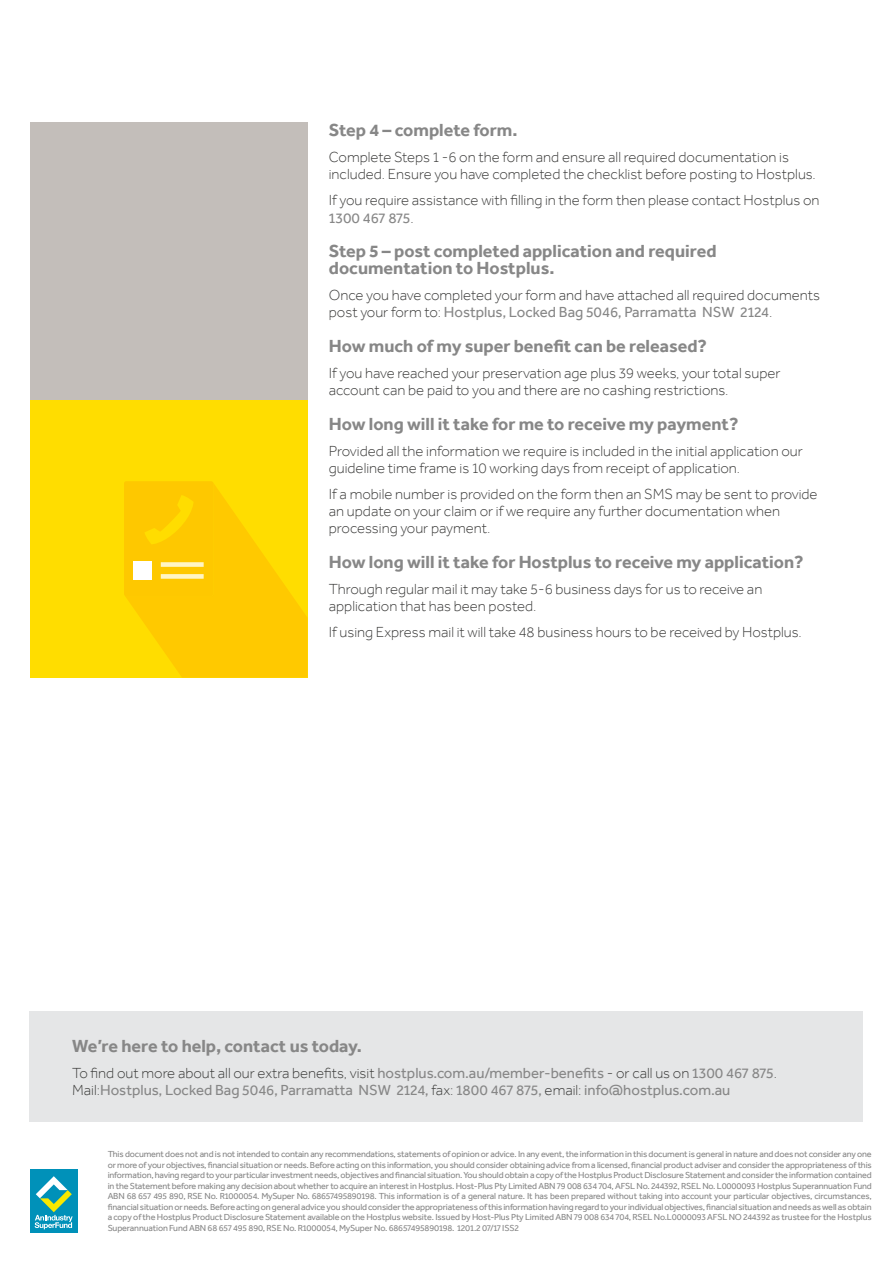
<style>
.page{position:relative;width:893px;height:1263px;background:#fff}
.page>*{position:absolute;margin:0;border:0;box-sizing:border-box;transform-origin:0 0}
.t1{font:700 18px/17.2px "Effra";color:#878787}
.t2{font:300 15px/17.2px "Effra";color:#3c3c3b}
.t3{font:15px/17.2px "Effra";color:#878787}
.t4{font:9px/10.5px "Effra";letter-spacing:-.015em;color:#878787;text-align:justify}
.s1{font-weight:400;color:#878787}
.s2{font-weight:300;color:#3c3c3b}
</style>
<div class="page">
<div style="left:30px;top:1011px;width:833px;height:110px;background:#e5e6e7"></div>
<div style="left:30px;top:122px;width:278px;height:278px;background:#c3beba"></div>
<div style="left:30px;top:1170px;width:48px;height:63px;background:#0091b9"></div>
<svg style="left:35px;top:1176px;width:38px;height:53px"></svg>
<div style="left:30px;top:400px;width:278px;height:278px;background:#fd0"></div>
<svg style="left:124px;top:482px;width:184px;height:196px"></svg>
<h1 class="t1" style="left:329px;top:121px;width:190px">Step 4 – complete form.</h1>
<h2 class="t2" style="left:329px;top:149px;width:488px">Complete Steps 1 -6 on the form and ensure all required documentation is included. Ensure you have completed the checklist before posting to Hostplus.</h2>
<h2 class="t2" style="left:329px;top:192px;width:492px">If you require assistance with filling in the form then please contact Hostplus on<br><span class="s1">1300 467 875</span>.</h2>
<h1 class="t1" style="left:329px;top:242px;width:389px">Step 5 – post completed application and required documentation to Hostplus.</h1>
<h2 class="t2" style="left:329px;top:287px;width:493px">Once you have completed your form and have attached all required documents post your form to: <span class="s1">Hostplus, Locked Bag 5046, Parramatta NSW 2124</span>.</h2>
<h1 class="t1" style="left:329px;top:337px;width:380px">How much of my super benefit can be released?</h1>
<h2 class="t2" style="left:329px;top:364px;width:453px">If you have reached your preservation age plus 39 weeks, your total super account can be paid to you and there are no cashing restrictions.</h2>
<h1 class="t1" style="left:329px;top:415px;width:411px">How long will it take for me to receive my payment?</h1>
<h2 class="t2" style="left:329px;top:442px;width:476px">Provided all the information we require is included in the initial application our guideline time frame is 10 working days from receipt of application.</h2>
<h2 class="t2" style="left:329px;top:485px;width:490px">If a mobile number is provided on the form then an SMS may be sent to provide an update on your claim or if we require any further documentation when processing your payment.</h2>
<h1 class="t1" style="left:329px;top:553px;width:476px">How long will it take for Hostplus to receive my application?</h1>
<h2 class="t2" style="left:329px;top:580px;width:435px">Through regular mail it may take 5-6 business days for us to receive an application that has been posted.</h2>
<h2 class="t2" style="left:329px;top:623px;width:474px">If using Express mail it will take 48 business hours to be received by Hostplus.</h2>
<h1 class="t1" style="left:72px;top:1037px;width:291px">We’re here to help, contact us today.</h1>
<h2 class="t3" style="left:72px;top:1064px;width:706px"><span class="s2">To find out more about all our extra benefits, visit</span> hostplus.com.au/member-benefits <span class="s2">- or call us on</span> 1300 467 875<span class="s2">.<br>Mail:</span>Hostplus, Locked Bag 5046, Parramatta NSW 2124, <span class="s2">fax:</span> 1800 467 875, <span class="s2">email:</span> info@hostplus.com.au</h2>
<p class="t4" style="left:108px;top:1149px;width:765px">This document does not and is not intended to contain any recommendations, statements of opinion or advice. In any event, the information in this document is general in nature and does not consider any one or more of your objectives, financial situation or needs. Before acting on this information, you should consider obtaining advice from a licensed, financial product adviser and consider the appropriateness of this information, having regard to your particular investment needs, objectives and financial situation. You should obtain a copy of the Hostplus Product Disclosure Statement and consider the information contained in the Statement before making any decision about whether to acquire an interest in Hostplus. Host-Plus Pty Limited ABN 79 008 634 704, AFSL No. 244392, RSEL No. L0000093 Hostplus Superannuation Fund ABN 68 657 495 890, RSE No. R1000054. MySuper No. 68657495890198. This information is of a general nature. It has been prepared without taking into account your particular objectives, circumstances, financial situation or needs. Before acting on general advice you should consider the appropriateness of this information having regard to your individual objectives, financial situation and needs as well as obtain a copy of the Hostplus Product Disclosure Statement available on the Hostplus website. Issued by Host-Plus Pty Limited ABN 79 008 634 704, RSEL No.L0000093 AFSL NO 244392 as trustee for the Hostplus Superannuation Fund ABN 68 657 495 890, RSE No. R1000054, MySuper No. 68657495890198. 1201.2 07/17 ISS2</p>
</div>
